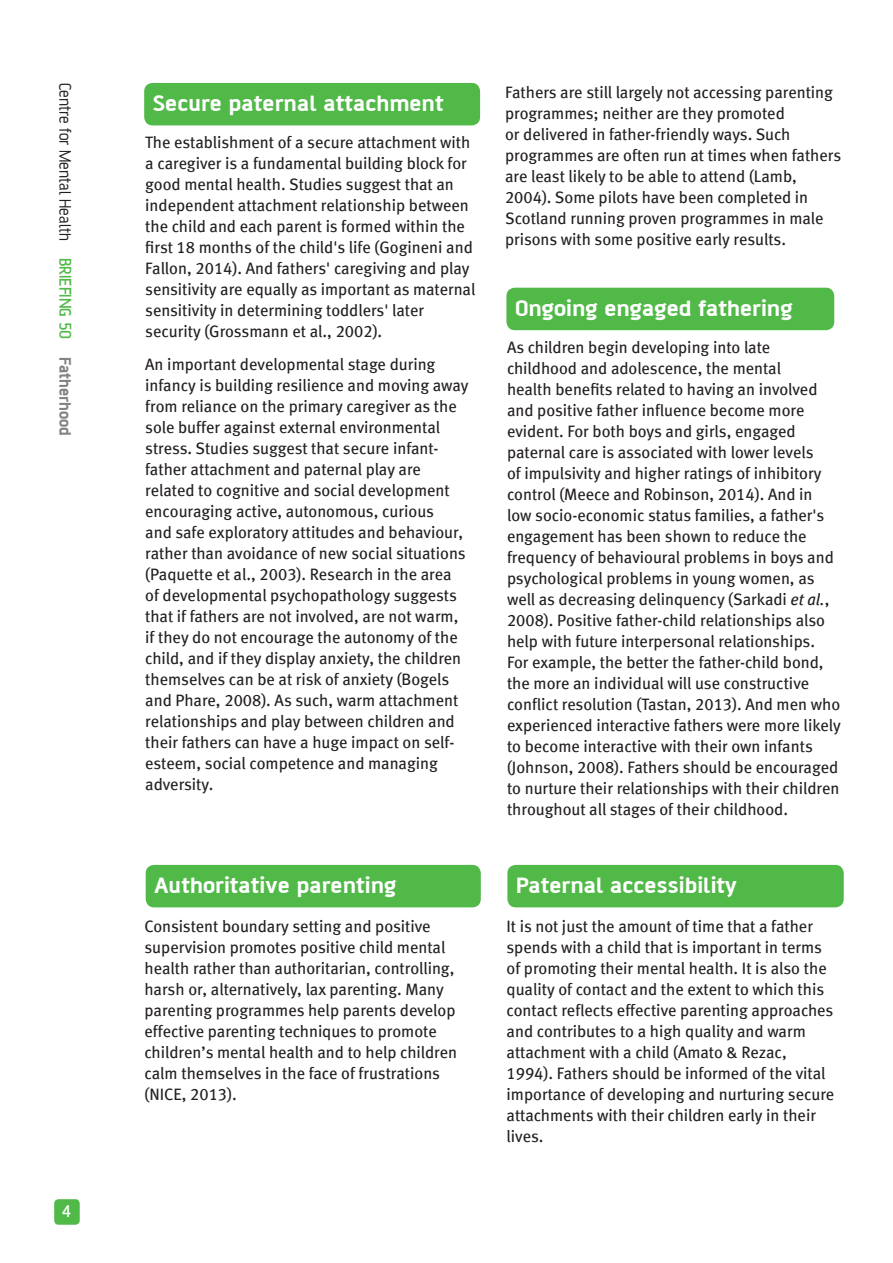
<style>
.page{position:relative;width:893px;height:1263px;background:#fff}
.page>*{position:absolute;margin:0;border:0;box-sizing:border-box;transform-origin:0 0}
.a{font:700 24px "AF Battersea";color:#fff;scale:1.1 1}
.t1{font:18px "AF Battersea";color:#231f20}
.t2{font:500 18px "AF Battersea";color:#fff}
.Body_text{font:16.5px/21px "Meta Book LF";color:#231f20}
.s1{font-weight:500;color:#51b948}
.s2{font-weight:700;color:#808285}
.s3{font-style:italic}
</style>
<div class="page">
<div style="left:54px;top:1199px;width:26px;height:26px;background:#51b948;border-radius:4px"></div>
<div style="left:507px;top:865px;width:337px;height:42px;background:#51b948;border-radius:9px"></div>
<div style="left:144px;top:83px;width:336px;height:42px;background:#51b948;border-radius:9px"></div>
<div style="left:146px;top:865px;width:335px;height:42px;background:#51b948;border-radius:9px"></div>
<div style="left:506px;top:288px;width:328px;height:42px;background:#51b948;border-radius:9px"></div>
<p class="t1" style="left:75px;top:83px;width:355px;rotate:90deg">Centre for Mental Health <span class="s1">BRIEFING 50</span> <span class="s2">Fatherhood</span></p>
<p class="Body_text" style="left:505px;top:82px;width:338px">Fathers are still largely not accessing parenting programmes; neither are they promoted<br>or delivered in father-friendly ways. Such programmes are often run at times when fathers are least likely to be able to attend (Lamb, 2004). Some pilots have been completed in Scotland running proven programmes in male prisons with some positive early results.</p>
<p class="a" style="left:153px;top:90px;width:266px">Secure paternal attachment</p>
<p class="Body_text" style="left:145px;top:132px;width:332px">The establishment of a secure attachment with a caregiver is a fundamental building block for good mental health. Studies suggest that an independent attachment relationship between the child and each parent is formed within the first 18 months of the child's life (Gogineni and Fallon, 2014). And fathers' caregiving and play sensitivity are equally as important as maternal sensitivity in determining toddlers' later security (Grossmann et al., 2002).</p>
<p class="Body_text" style="left:145px;top:353px;width:325px">An important developmental stage during infancy is building resilience and moving away from reliance on the primary caregiver as the sole buffer against external environmental stress. Studies suggest that secure infant&shy;father attachment and paternal play are related to cognitive and social development encouraging active, autonomous, curious<br>and safe exploratory attitudes and behaviour, rather than avoidance of new social situations (Paquette et al., 2003). Research in the area of developmental psychopathology suggests that if fathers are not involved, are not warm, if they do not encourage the autonomy of the child, and if they display anxiety, the children themselves can be at risk of anxiety (Bogels and Phare, 2008). As such, warm attachment relationships and play between children and their fathers can have a huge impact on self&shy;esteem, social competence and managing adversity.</p>
<p class="a" style="left:515px;top:295px;width:254px">Ongoing engaged fathering</p>
<p class="Body_text" style="left:507px;top:337px;width:335px">As children begin developing into late childhood and adolescence, the mental<br>health benefits related to having an involved and positive father influence become more evident. For both boys and girls, engaged paternal care is associated with lower levels<br>of impulsivity and higher ratings of inhibitory control (Meece and Robinson, 2014). And in low socio-economic status families, a father's engagement has been shown to reduce the frequency of behavioural problems in boys and psychological problems in young women, as well as decreasing delinquency (Sarkadi <span class="s3">et al.</span>, 2008). Positive father-child relationships also help with future interpersonal relationships.<br>For example, the better the father-child bond, the more an individual will use constructive conflict resolution (Tastan, 2013). And men who experienced interactive fathers were more likely to become interactive with their own infants (Johnson, 2008). Fathers should be encouraged to nurture their relationships with their children throughout all stages of their childhood.</p>
<p class="t2" style="left:62px;top:1202px;width:12px">4</p>
<p class="a" style="left:154px;top:872px;width:222px">Authoritative parenting</p>
<p class="Body_text" style="left:145px;top:915px;width:314px">Consistent boundary setting and positive supervision promotes positive child mental health rather than authoritarian, controlling, harsh or, alternatively, lax parenting. Many parenting programmes help parents develop effective parenting techniques to promote children’s mental health and to help children calm themselves in the face of frustrations (NICE, 2013).</p>
<p class="a" style="left:516px;top:872px;width:203px">Paternal accessibility</p>
<p class="Body_text" style="left:507px;top:915px;width:329px">It is not just the amount of time that a father spends with a child that is important in terms of promoting their mental health. It is also the quality of contact and the extent to which this contact reflects effective parenting approaches and contributes to a high quality and warm attachment with a child (Amato &amp; Rezac, 1994). Fathers should be informed of the vital importance of developing and nurturing secure attachments with their children early in their lives.</p>
</div>
